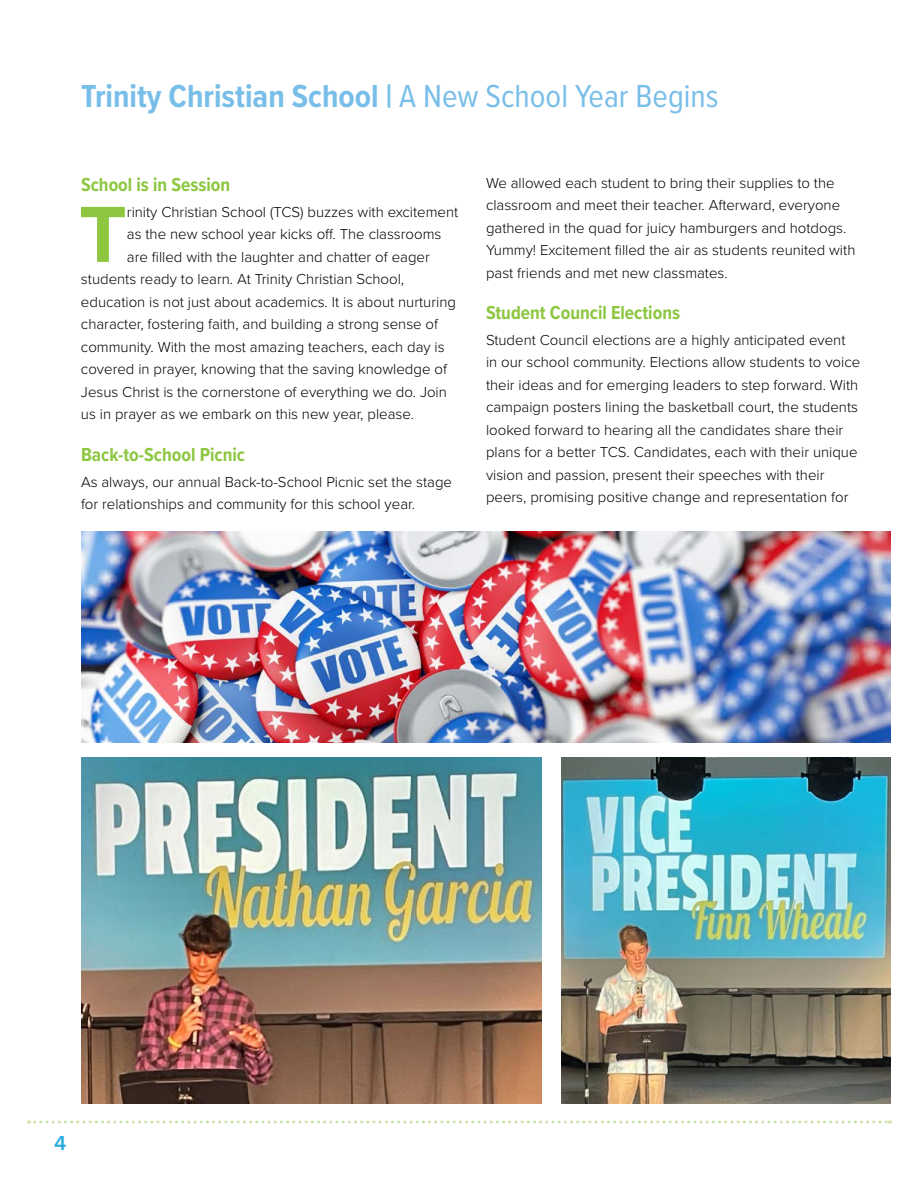
<style>
.page{position:relative;width:918px;height:1188px;background:#fff}
.page>*{position:absolute;margin:0;border:0;box-sizing:border-box;transform-origin:0 0}
.t1{font:700 82.5px "Proxima Nova";color:#8dc63f}
.t2{font:700 33px "Proxima Nova Cond";color:#78bee9}
.t3{font:600 21px "Proxima Nova";color:#28aae1}
.t4{font:700 19.5px "Proxima Nova Cond";color:#8dc63f}
.t5{font:300 15px/22.5px "Proxima Nova";color:#000}
.s1{font-weight:400}
</style>
<div class="page">
<svg style="left:35px;top:1120px;width:856px;height:4px"></svg>
<img style="left:81px;top:757px;width:461px;height:346px">
<img style="left:562px;top:757px;width:329px;height:346px">
<img style="left:81px;top:531px;width:810px;height:211px">
<h2 class="t2" style="left:81px;top:72px;width:639px">Trinity Christian School | <span class="s1">A New School Year Begins</span></h2>
<h3 class="t4" style="left:81px;top:170px;width:151px">School is in Session</h3>
<h1 class="t1" style="left:79px;top:173px;width:49px">T</h1>
<p class="t5" style="left:127px;top:200px;width:333px">rinity Christian School (TCS) buzzes with excitement</p>
<p class="t5" style="left:127px;top:222px;width:316px">as the new school year kicks off. The classrooms</p>
<p class="t5" style="left:127px;top:245px;width:304px">are filled with the laughter and chatter of eager</p>
<p class="t5" style="left:81px;top:267px;width:325px">students ready to learn. At Trinity Christian School,</p>
<p class="t5" style="left:81px;top:290px;width:377px">education is not just about academics. It is about nurturing</p>
<p class="t5" style="left:81px;top:312px;width:359px">character, fostering faith, and building a strong sense of</p>
<p class="t5" style="left:81px;top:335px;width:365px">community. With the most amazing teachers, each day is</p>
<p class="t5" style="left:81px;top:357px;width:368px">covered in prayer, knowing that the saving knowledge of</p>
<p class="t5" style="left:81px;top:380px;width:367px">Jesus Christ is the cornerstone of everything we do. Join</p>
<p class="t5" style="left:81px;top:402px;width:335px">us in prayer as we embark on this new year, please.</p>
<h3 class="t4" style="left:81px;top:440px;width:166px">Back-to-School Picnic</h3>
<p class="t5" style="left:81px;top:469px;width:373px">As always, our annual Back-to-School Picnic set the stage for relationships and community for this school year.</p>
<p class="t5" style="left:486px;top:171px;width:371px">We allowed each student to bring their supplies to the classroom and meet their teacher. Afterward, everyone gathered in the quad for juicy hamburgers and hotdogs.<br>Yummy! Excitement filled the air as students reunited with past friends and met new classmates.</p>
<h3 class="t4" style="left:486px;top:298px;width:196px">Student Council Elections</h3>
<p class="t5" style="left:486px;top:328px;width:376px">Student Council elections are a highly anticipated event in our school community. Elections allow students to voice their ideas and for emerging leaders to step forward. With campaign posters lining the basketball court, the students looked forward to hearing all the candidates share their plans for a better TCS. Candidates, each with their unique vision and passion, present their speeches with their peers, promising positive change and representation for</p>
<h3 class="t3" style="left:54px;top:1127px;width:14px">4</h3>
</div>
